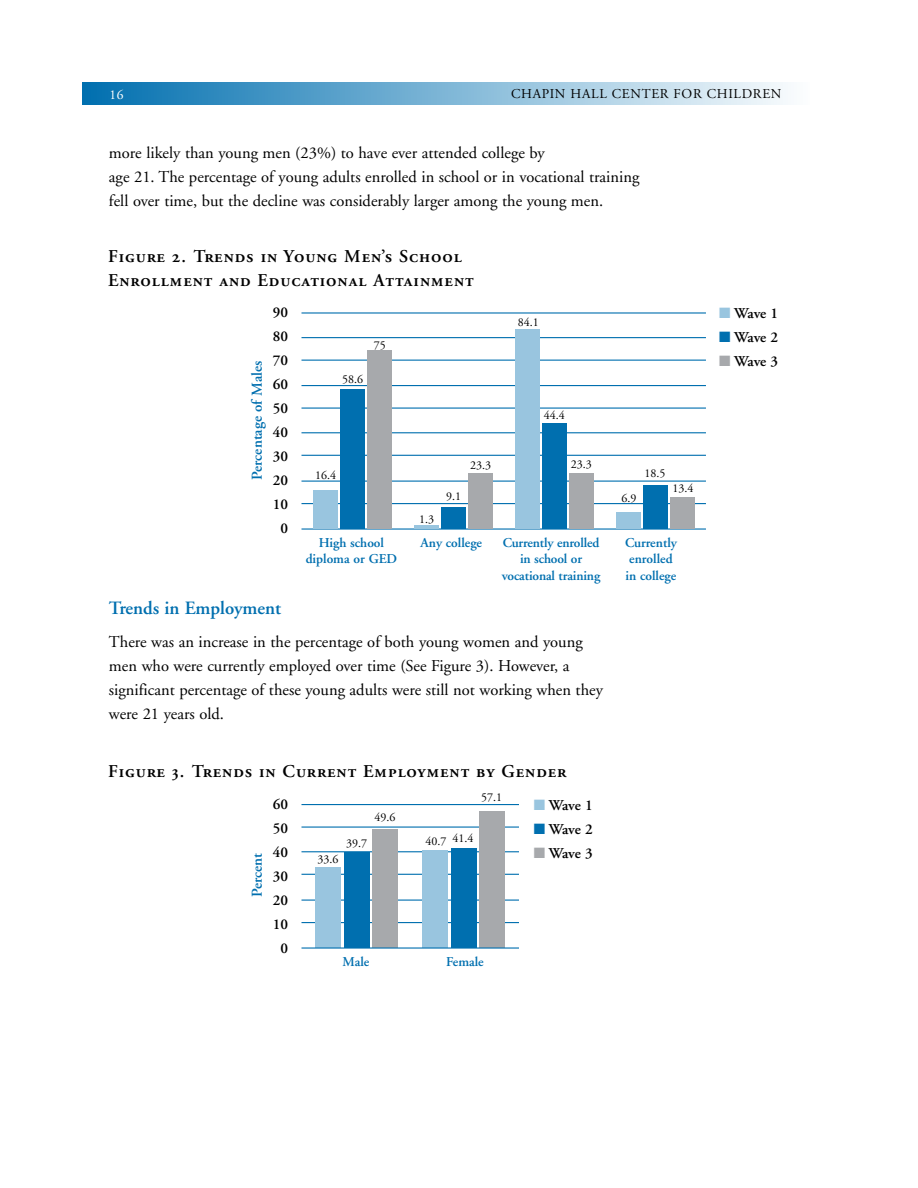
<style>
.page{position:relative;width:918px;height:1188px;background:#fff}
.page>*{position:absolute;margin:0;border:0;box-sizing:border-box;transform-origin:0 0}
.t1{font:600 18.75px "Adobe Garamond";color:#006faf}
.t2{font:18px/24px "Adobe Garamond Semibold SC";letter-spacing:.05em;color:#000}
.t3{font:16.5px/24px "Adobe Garamond";color:#000}
.t4{font:600 15px/24px "Adobe Garamond";color:#000;text-align:center}
.t5{font:600 15px "Adobe Garamond";color:#006faf}
.t6{font:600 13.5px/16.2px "Adobe Garamond";color:#006faf;text-align:center}
.t7{font:13.5px "Adobe Garamond";letter-spacing:.05em;color:#000}
.t8{font:13.5px "Adobe Garamond";color:#fff}
.t9{font:12px "Adobe Garamond";color:#000}
.s1{color:#99c5df}
.s2{color:#006faf}
.s3{color:#a7a9ac}
</style>
<div class="page">
<div style="left:82px;top:82px;width:728px;height:23px;background:linear-gradient(to right,#006faf,#fcfefe)"></div>
<hr style="left:302px;top:804px;width:217px;height:1px;background:#006faf">
<hr style="left:302px;top:826px;width:217px;height:2px;background:#006faf">
<hr style="left:302px;top:851px;width:217px;height:1px;background:#006faf">
<hr style="left:302px;top:874px;width:217px;height:1px;background:#006faf">
<hr style="left:302px;top:900px;width:217px;height:1px;background:#006faf">
<hr style="left:302px;top:922px;width:217px;height:1px;background:#006faf">
<div style="left:372px;top:829px;width:26px;height:119px;background:#a7a9ac"></div>
<div style="left:479px;top:811px;width:26px;height:137px;background:#a7a9ac"></div>
<div style="left:344px;top:853px;width:25px;height:95px;background:#006faf"></div>
<div style="left:451px;top:848px;width:26px;height:100px;background:#006faf"></div>
<div style="left:315px;top:867px;width:26px;height:81px;background:#99c5df"></div>
<div style="left:422px;top:850px;width:26px;height:98px;background:#99c5df"></div>
<hr style="left:302px;top:947px;width:217px;height:2px;background:#006faf">
<hr style="left:302px;top:312px;width:404px;height:2px;background:#006faf">
<hr style="left:302px;top:337px;width:404px;height:1px;background:#006faf">
<hr style="left:302px;top:360px;width:404px;height:1px;background:#006faf">
<hr style="left:302px;top:385px;width:404px;height:1px;background:#006faf">
<hr style="left:302px;top:408px;width:404px;height:1px;background:#006faf">
<hr style="left:302px;top:432px;width:404px;height:1px;background:#006faf">
<hr style="left:302px;top:455px;width:404px;height:1px;background:#006faf">
<hr style="left:302px;top:481px;width:404px;height:1px;background:#006faf">
<hr style="left:302px;top:503px;width:404px;height:1px;background:#006faf">
<hr style="left:302px;top:528px;width:404px;height:2px;background:#006faf">
<div style="left:368px;top:350px;width:24px;height:179px;background:#a7a9ac"></div>
<div style="left:469px;top:473px;width:24px;height:56px;background:#a7a9ac"></div>
<div style="left:569px;top:473px;width:25px;height:56px;background:#a7a9ac"></div>
<div style="left:670px;top:497px;width:25px;height:32px;background:#a7a9ac"></div>
<div style="left:341px;top:389px;width:24px;height:140px;background:#006faf"></div>
<div style="left:442px;top:507px;width:24px;height:22px;background:#006faf"></div>
<div style="left:543px;top:423px;width:24px;height:106px;background:#006faf"></div>
<div style="left:643px;top:485px;width:25px;height:44px;background:#006faf"></div>
<div style="left:314px;top:490px;width:24px;height:39px;background:#99c5df"></div>
<hr style="left:415px;top:525px;width:24px;height:4px;background:#99c5df">
<div style="left:516px;top:329px;width:24px;height:200px;background:#99c5df"></div>
<div style="left:617px;top:512px;width:24px;height:17px;background:#99c5df"></div>
<p class="t8" style="left:110px;top:87px;width:16px">16</p>
<p class="t7" style="left:511px;top:87px;width:272px">CHAPIN HALL CENTER FOR CHILDREN</p>
<p class="t3" style="left:109px;top:141px;width:532px">more likely than young men (23%) to have ever attended college by<br>age 21. The percentage of young adults enrolled in school or in vocational training fell over time, but the decline was considerably larger among the young men.</p>
<p class="t2" style="left:108px;top:245px;width:367px">Figure 2. Trends in Young Men’s School<br>Enrollment and Educational Attainment</p>
<p class="t4" style="left:273px;top:301px;width:17px">90<br>80<br>70<br>60<br>50<br>40<br>30<br>20<br>10<br>0</p>
<p class="t5" style="left:249px;top:480px;width:120px;rotate:-90deg">Percentage of Males</p>
<p class="t9" style="left:342px;top:372px;width:22px">58.6</p>
<p class="t9" style="left:374px;top:338px;width:13px">75</p>
<p class="t9" style="left:315px;top:469px;width:22px">16.4</p>
<p class="t9" style="left:419px;top:512px;width:16px">1.3</p>
<p class="t9" style="left:446px;top:490px;width:16px">9.1</p>
<p class="t9" style="left:470px;top:458px;width:22px">23.3</p>
<p class="t9" style="left:518px;top:316px;width:22px">84.1</p>
<p class="t9" style="left:544px;top:409px;width:22px">44.4</p>
<p class="t9" style="left:571px;top:458px;width:22px">23.3</p>
<p class="t9" style="left:622px;top:491px;width:16px">6.9</p>
<p class="t9" style="left:644px;top:467px;width:22px">18.5</p>
<p class="t9" style="left:673px;top:482px;width:22px">13.4</p>
<p class="t6" style="left:306px;top:535px;width:93px">High school diploma or GED</p>
<p class="t6" style="left:420px;top:535px;width:63px">Any college</p>
<p class="t6" style="left:502px;top:535px;width:100px">Currently enrolled in school or vocational training</p>
<p class="t6" style="left:625px;top:535px;width:54px;text-align:left">Currently enrolled in college</p>
<p class="t1" style="left:109px;top:597px;width:174px">Trends in Employment</p>
<p class="t3" style="left:109px;top:630px;width:495px">There was an increase in the percentage of both young women and young men who were currently employed over time (See Figure 3). However, a significant percentage of these young adults were still not working when they were 21 years old.</p>
<p class="t2" style="left:108px;top:759px;width:460px">Figure 3. Trends in Current Employment by Gender</p>
<p class="t5" style="left:249px;top:897px;width:46px;rotate:-90deg">Percent</p>
<p class="t4" style="left:273px;top:793px;width:17px">60<br>50<br>40<br>30<br>20<br>10<br>0</p>
<p class="t9" style="left:317px;top:853px;width:22px">33.6</p>
<p class="t9" style="left:374px;top:811px;width:22px">49.6</p>
<p class="t9" style="left:346px;top:836px;width:22px">39.7</p>
<p class="t9" style="left:481px;top:791px;width:22px">57.1</p>
<p class="t9" style="left:425px;top:833px;width:49px">40.7 41.4</p>
<p class="t6" style="left:343px;top:954px;width:28px">Male</p>
<p class="t6" style="left:446px;top:954px;width:39px">Female</p>
<p class="t4" style="left:534px;top:793px;width:60px"><span class="s1">■</span> Wave 1</p>
<p class="t4" style="left:534px;top:817px;width:60px"><span class="s2">■</span> Wave 2</p>
<p class="t4" style="left:534px;top:841px;width:60px"><span class="s3">■</span> Wave 3</p>
<p class="t4" style="left:719px;top:301px;width:60px"><span class="s1">■</span> Wave 1</p>
<p class="t4" style="left:719px;top:325px;width:60px"><span class="s2">■</span> Wave 2</p>
<p class="t4" style="left:719px;top:349px;width:60px"><span class="s3">■</span> Wave 3</p>
</div>
